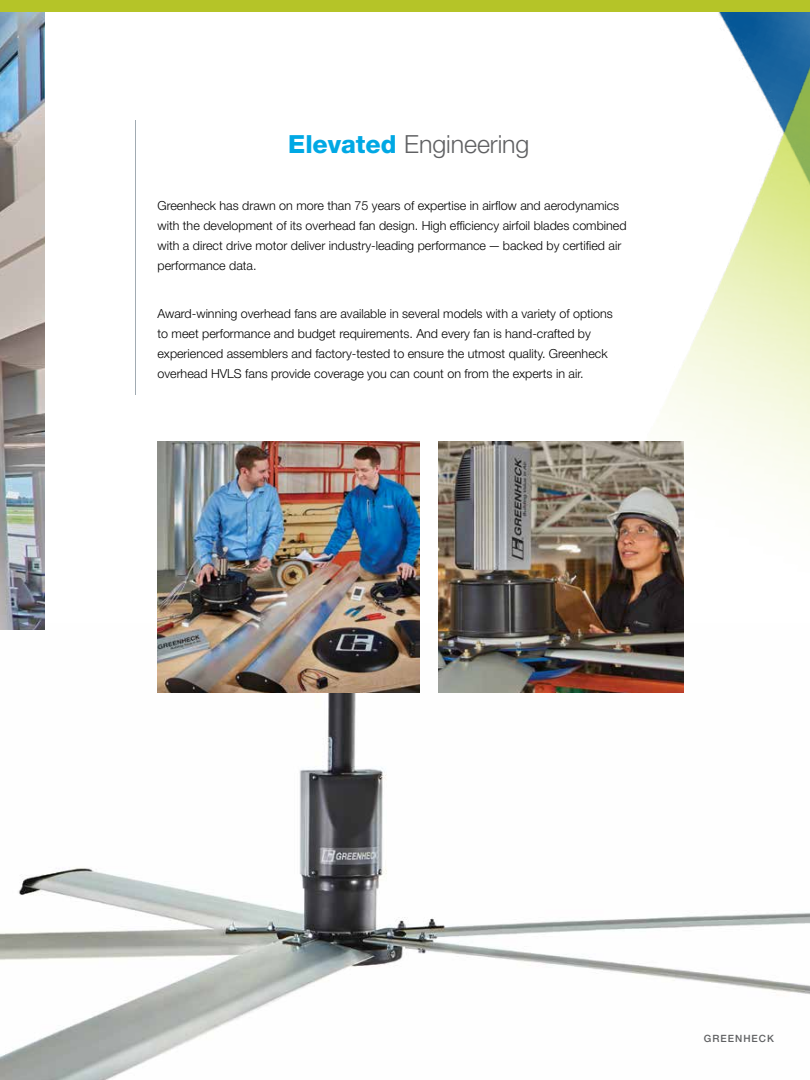
<style>
.page{position:relative;width:810px;height:1080px;background:#fff}
.page>*{position:absolute;margin:0;border:0;box-sizing:border-box;transform-origin:0 0}
.t1{font:300 25px "Helvetica Neue LT Std";letter-spacing:-.005em;color:#5f6062}
.t2{font:300 12.5px/20px "Helvetica Neue LT Std";color:#000}
.t3{font:500 10px "Helvetica Neue LT Std";letter-spacing:.1em;color:#5f6062}
.s1{font-weight:800;color:#00a8e4}
</style>
<div class="page">
<img style="left:0;top:624px;width:810px;height:456px">
<img style="left:0;top:11px;width:45px;height:619px">
<img style="left:158px;top:442px;width:262px;height:250px">
<img style="left:438px;top:442px;width:246px;height:250px">
<div style="left:0;top:0;width:810px;height:11px;background:#b5c428"></div>
<img style="left:445px;top:11px;width:365px;height:618px">
<hr style="left:135px;top:120px;width:1px;height:275px;background:#a1abb2">
<h1 class="t1" style="left:288px;top:129px;width:243px"><span class="s1">Elevated</span> Engineering</h1>
<p class="t2" style="left:158px;top:196px;width:471px">Greenheck has drawn on more than 75 years of expertise in airflow and aerodynamics with the development of its overhead fan design. High efficiency airfoil blades combined with a direct drive motor deliver industry-leading performance — backed by certified air performance data.</p>
<p class="t2" style="left:158px;top:303px;width:457px">Award-winning overhead fans are available in several models with a variety of options to meet performance and budget requirements. And every fan is hand-crafted by experienced assemblers and factory-tested to ensure the utmost quality. Greenheck overhead HVLS fans provide coverage you can count on from the experts in air.</p>
<p class="t3" style="left:704px;top:1033px;width:72px">GREENHECK</p>
</div>
